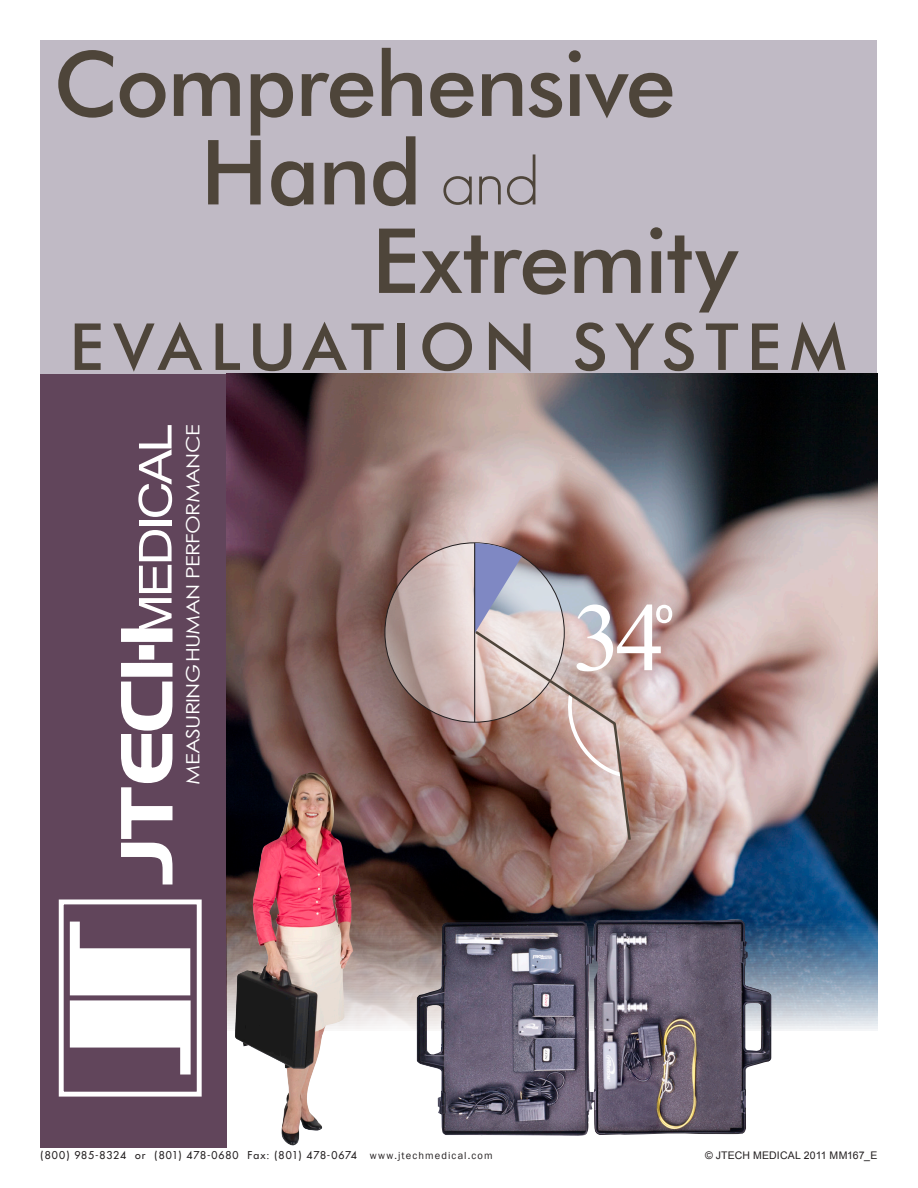
<style>
.page{position:relative;width:918px;height:1188px;background:#fff}
.page>*{position:absolute;margin:0;border:0;box-sizing:border-box;transform-origin:0 0}
.t1{font:97.2px "Times New Roman";color:#fff}
.t2{font:500 90px "Futura BT";letter-spacing:-.015em;color:#4e453a}
.t3{font:72.3px "Kartika";letter-spacing:-.04em;color:#fff;scale:1.16 1}
.t4{font:500 64.95px "Futura BT";letter-spacing:.125em;color:#4e453a}
.t5{font:50.4px "Arial";color:#fff}
.t6{font:18.45px "Century Gothic";letter-spacing:-.035em;color:#fff;scale:1.18 1}
.t7{font:10.5px "Futura";letter-spacing:.08em;color:#231f20}
.t8{font:10.5px "Arial";letter-spacing:.02em;color:#231f20}
.s1{font-family:"Geosans";font-weight:300;font-size:67.5px}
.s2{font-family:"Franklin Gothic"}
</style>
<div class="page">
<div style="left:40px;top:40px;width:838px;height:334px;background:#c0bac5"></div>
<div style="left:40px;top:374px;width:187px;height:774px;background:#61455b"></div>
<img style="left:227px;top:374px;width:651px;height:657px">
<svg style="left:385px;top:543px;width:179px;height:179px;background:#cab5b2"></svg>
<img style="left:472px;top:543px;width:160px;height:300px">
<div style="left:139px;top:645px;width:15px;height:15px;background:#fff;border:3px solid #fff"></div>
<svg style="left:121px;top:662px;width:52px;height:223px"></svg>
<div style="left:121px;top:628px;width:52px;height:14px;background:#fff;border:2px solid #fff"></div>
<svg style="left:70px;top:922px;width:121px;height:153px"></svg>
<div style="left:59px;top:900px;width:143px;height:197px;border:5px solid #fff"></div>
<img style="left:235px;top:772px;width:118px;height:374px">
<img style="left:417px;top:919px;width:354px;height:217px">
<p class="t2" style="left:54px;top:29px;width:623px">Comprehensive</p>
<p class="t2" style="left:201px;top:118px;width:340px">Hand <span class="s1">and</span></p>
<p class="t2" style="left:372px;top:206px;width:367px">Extremity</p>
<p class="t4" style="left:69px;top:307px;width:778px">EVALUATION SYSTEM</p>
<p class="t3" style="left:121px;top:638px;width:186px;rotate:-90deg">MEDICAL</p>
<p class="t6" style="left:180px;top:785px;width:306px;rotate:-90deg">MEASURING HUMAN PERFORMANCE</p>
<p class="t1" style="left:573px;top:572px;width:93px">34</p>
<p class="t5" style="left:655px;top:591px;width:20px">º</p>
<p class="t7" style="left:40px;top:1148px;width:454px">(800) 985-8324 or (801) 478-0680 Fax: (801) 478-0674 <span class="s2">www.jtechmedical.com</span></p>
<p class="t8" style="left:705px;top:1148px;width:174px">© JTECH MEDICAL 2011 MM167_E</p>
</div>
